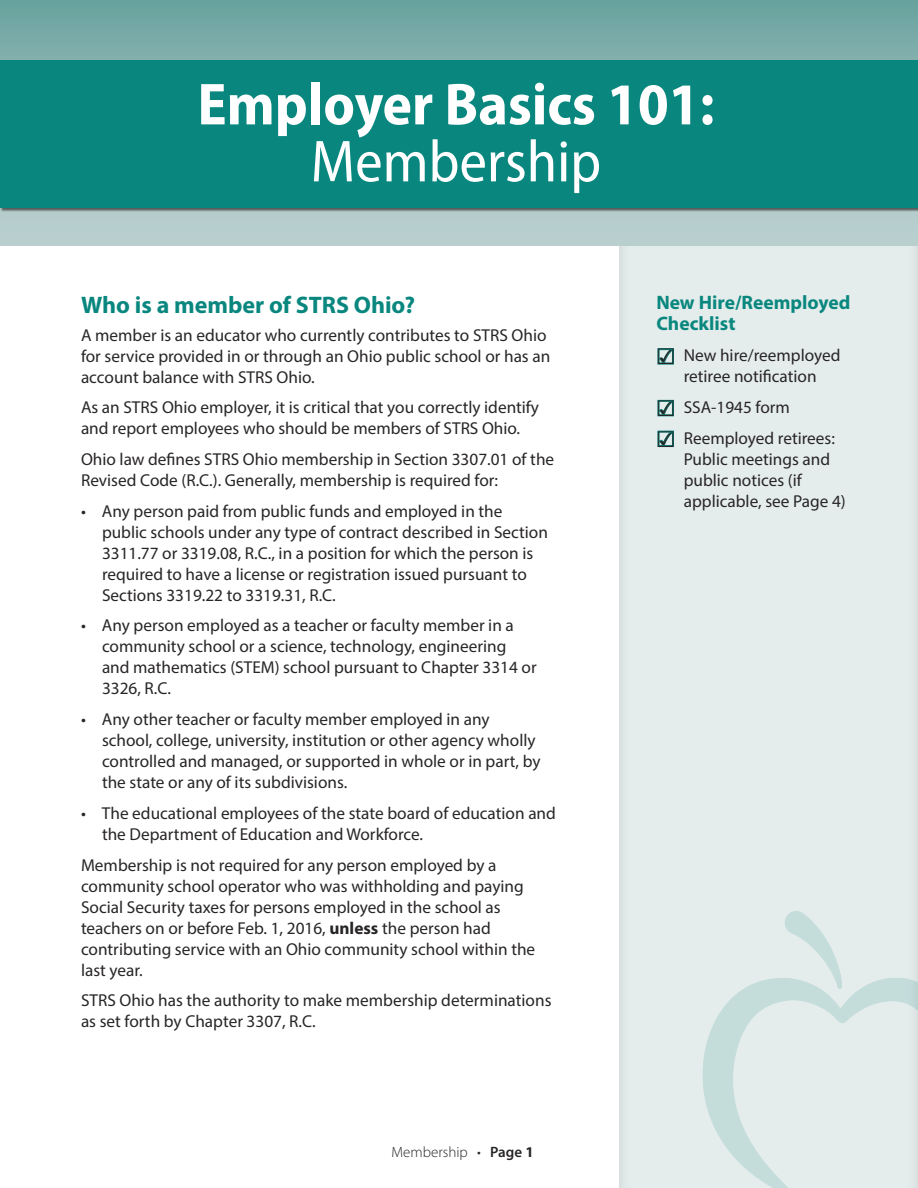
<style>
.page{position:relative;width:918px;height:1188px;background:#fff}
.page>*{position:absolute;margin:0;border:0;box-sizing:border-box;transform-origin:0 0}
.Headline{font:700 semi-condensed 59.7px/57px "Myriad Pro";color:#fff;text-align:center}
.SUBHEAD{font:700 24px "Myriad Pro";color:#09877f}
.Body_text{font:700 19.5px/21px "Myriad Pro";color:#09877f}
.Body_text-2{font:17.25px/21px "Myriad Pro";color:#282526}
.INDENT{font:17.25px/21px "Myriad Pro";color:#282526}
.t1{font:300 15px "Myriad Pro";color:#282526}
.s1{font-weight:400}
.s2{font-weight:700}
.s3{font-weight:600}
.s4{font-family:"Arial Unicode MS";font-size:25.5px;color:#09877f}
</style>
<div class="page">
<div style="left:617px;top:98px;width:301px;height:1090px;background:#e5edec"></div>
<svg style="left:0;top:0;width:918px;height:246px"></svg>
<div style="left:0;top:60px;width:918px;height:152px;background:#231f20;opacity:.65"></div>
<div style="left:0;top:60px;width:918px;height:148px;background:#09877f"></div>
<img style="left:703px;top:890px;width:215px;height:298px">
<p class="Headline" style="left:197px;top:74px;width:519px">Employer Basics 101:<br><span class="s1">Membership</span></p>
<p class="SUBHEAD" style="left:81px;top:289px;width:336px">Who is a member of STRS Ohio?</p>
<p class="Body_text-2" style="left:81px;top:324px;width:471px">A member is an educator who currently contributes to STRS Ohio for service provided in or through an Ohio public school or has an account balance with STRS Ohio.</p>
<p class="Body_text-2" style="left:81px;top:397px;width:460px">As an STRS Ohio employer, it is critical that you correctly identify and report employees who should be members of STRS Ohio.</p>
<p class="Body_text-2" style="left:81px;top:448px;width:475px">Ohio law defines STRS Ohio membership in Section 3307.01 of the<br>Revised Code (R.C.). Generally, membership is required for:</p>
<p class="INDENT" style="left:102px;top:500px;width:447px;text-indent:-21px">• Any person paid from public funds and employed in the public schools under any type of contract described in Section 3311.77 or 3319.08, R.C., in a position for which the person is required to have a license or registration issued pursuant to Sections 3319.22 to 3319.31, R.C.</p>
<p class="INDENT" style="left:102px;top:615px;width:436px;text-indent:-21px">• Any person employed as a teacher or faculty member in a community school or a science, technology, engineering and mathematics (STEM) school pursuant to Chapter 3314 or 3326, R.C.</p>
<p class="INDENT" style="left:102px;top:709px;width:440px;text-indent:-21px">• Any other teacher or faculty member employed in any school, college, university, institution or other agency wholly controlled and managed, or supported in whole or in part, by the state or any of its subdivisions.</p>
<p class="INDENT" style="left:102px;top:802px;width:455px;text-indent:-21px">• The educational employees of the state board of education and the Department of Education and Workforce.</p>
<p class="Body_text-2" style="left:81px;top:854px;width:456px">Membership is not required for any person employed by a community school operator who was withholding and paying Social Security taxes for persons employed in the school as teachers on or before Feb. 1, 2016, <span class="s2">unless</span> the person had contributing service with an Ohio community school within the last year.</p>
<p class="Body_text-2" style="left:81px;top:990px;width:472px">STRS Ohio has the authority to make membership determinations as set forth by Chapter 3307, R.C.</p>
<p class="t1" style="left:392px;top:1143px;width:144px">Membership • <span class="s3">Page</span> <span class="s2">1</span></p>
<p class="Body_text" style="left:656px;top:292px;width:196px">New Hire/Reemployed<br>Checklist</p>
<p class="Body_text-2" style="left:656px;top:345px;width:186px;text-align:center"><span class="s4">☑</span> New hire/reemployed retiree notification</p>
<p class="Body_text-2" style="left:656px;top:396px;width:135px"><span class="s4">☑</span> SSA-1945 form</p>
<p class="Body_text-2" style="left:684px;top:427px;width:164px;text-indent:-27px"><span class="s4">☑</span> Reemployed retirees:<br>Public meetings and public notices (if applicable, see Page 4)</p>
</div>
